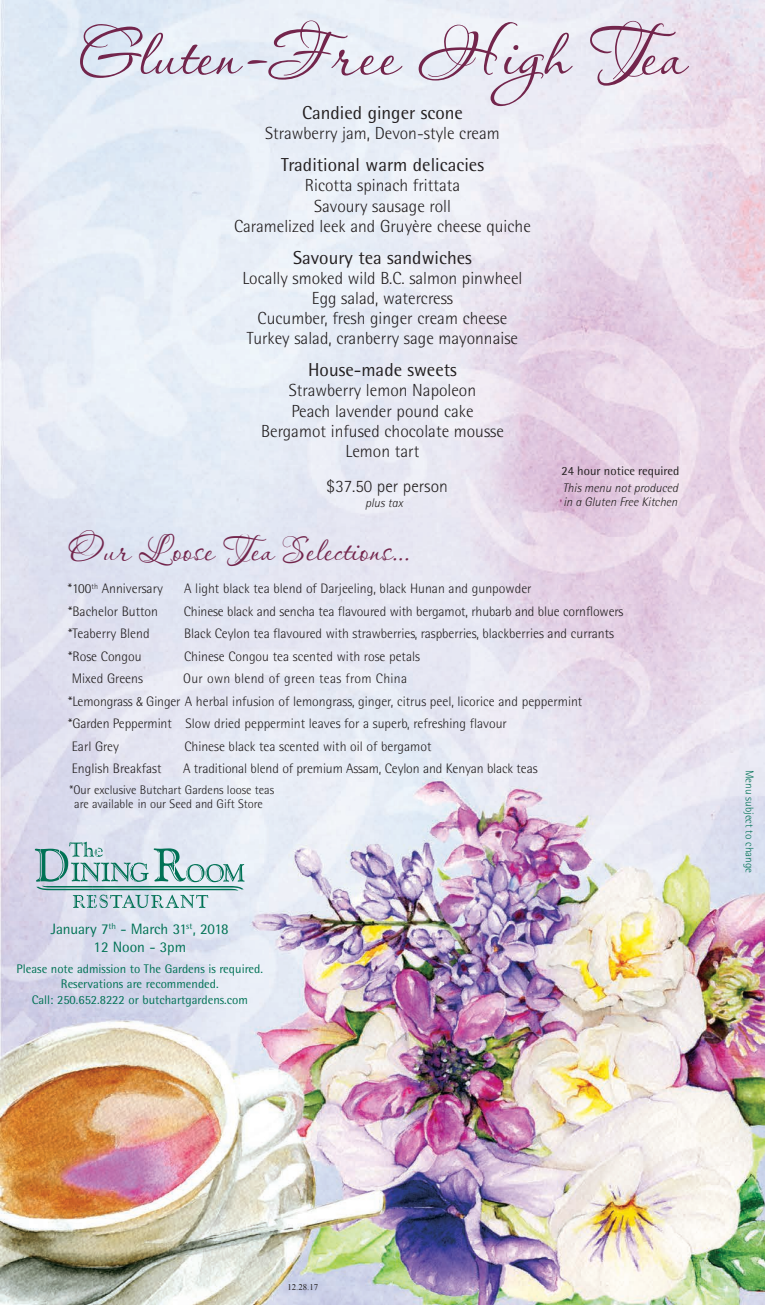
<style>
.page{position:relative;width:765px;height:1305px;background:#fff}
.page>*{position:absolute;margin:0;border:0;box-sizing:border-box;transform-origin:0 0}
.t1{font:60px "Aquarelle";color:#73254c}
.t2{font:30px "Aquarelle";color:#73254c}
.t3{font:18.75px "Rotis Semi Sans";color:#231f20}
.t4{font:300 17.5px/20px "Rotis Semi Sans";color:#231f20;text-align:center}
.t5{font:300 17.5px "Rotis Sans Serif";color:#231f20}
.t6{font:15px/18px "Rotis Semi Sans";letter-spacing:-.005em;color:#007255;text-align:center}
.t7{font:300 13.75px/22.5px "Rotis Semi Sans";color:#231f20}
.t8{font:12.5px/15.5px "Rotis Semi Sans";color:#007255;text-align:center}
.t9{font:300 12.5px/13.8px "Rotis Semi Sans";color:#231f20;text-align:center}
.t10{font:italic 300 12.5px/13.8px "Rotis Semi Sans";color:#231f20}
.t11{font:12.5px "Rotis Semi Sans";color:#231f20}
.t12{font:300 11.25px "Rotis Semi Sans";color:#007255}
.t13{font:8.75px "Times New Roman";color:#231f20}
.s1{font-family:"Formata";font-stretch:condensed}
</style>
<div class="page">
<img style="left:0;top:0;width:765px;height:1305px">
<svg style="left:35px;top:842px;width:210px;height:66px;background:#b6ced4"></svg>
<h1 class="t1" style="left:78px;top:18px;width:611px">Gluten-Free High Tea</h1>
<h3 class="t3" style="left:302px;top:102px;width:162px">Candied ginger scone</h3>
<p class="t4" style="left:265px;top:123px;width:236px">Strawberry jam, Devon-style cream</p>
<h3 class="t3" style="left:281px;top:154px;width:204px">Traditional warm delicacies</h3>
<p class="t4" style="left:234px;top:176px;width:298px">Ricotta spinach frittata<br>Savoury sausage roll<br>Caramelized leek and Gruyère cheese quiche</p>
<h3 class="t3" style="left:293px;top:247px;width:180px">Savoury tea sandwiches</h3>
<p class="t4" style="left:243px;top:268px;width:281px">Locally smoked wild B.C. salmon pinwheel Egg salad, watercress<br>Cucumber, fresh ginger cream cheese Turkey salad, cranberry sage mayonnaise</p>
<h3 class="t3" style="left:308px;top:359px;width:150px">House-made sweets</h3>
<p class="t4" style="left:261px;top:381px;width:244px">Strawberry lemon Napoleon<br>Peach lavender pound cake<br>Bergamot infused chocolate mousse<br>Lemon tart</p>
<p class="t5" style="left:326px;top:477px;width:123px">$37.50 per person</p>
<p class="t10" style="left:365px;top:496px;width:39px">plus tax</p>
<h2 class="t2" style="left:67px;top:532px;width:343px">Our Loose Tea Selections…</h2>
<p class="t7" style="left:68px;top:577px;width:97px">*100<sup>th</sup> Anniversary</p>
<p class="t7" style="left:184px;top:577px;width:349px">A light black tea blend of Darjeeling, black Hunan and gunpowder</p>
<p class="t7" style="left:68px;top:600px;width:92px">*Bachelor Button</p>
<p class="t7" style="left:184px;top:600px;width:441px">Chinese black and sencha tea flavoured with bergamot, rhubarb and blue cornflowers</p>
<p class="t7" style="left:68px;top:622px;width:83px">*Teaberry Blend</p>
<p class="t7" style="left:184px;top:622px;width:431px">Black Ceylon tea flavoured with strawberries, raspberries, blackberries and currants</p>
<p class="t7" style="left:68px;top:645px;width:75px">*Rose Congou</p>
<p class="t7" style="left:184px;top:645px;width:238px">Chinese Congou tea scented with rose petals</p>
<p class="t7" style="left:72px;top:667px;width:73px">Mixed Greens</p>
<p class="t11" style="left:562px;top:463px;width:119px">24 hour notice required</p>
<p class="t10" style="left:563px;top:481px;width:117px">This menu not produced in a Gluten Free Kitchen</p>
<p class="t7" style="left:68px;top:667px;width:516px;text-indent:115px">Our own blend of green teas from China<br>*Lemongrass <span class="s1">&amp;</span> Ginger A herbal infusion of lemongrass, ginger, citrus peel, licorice and peppermint *Garden Peppermint Slow dried peppermint leaves for a superb, refreshing flavour<br>Earl Grey</p>
<p class="t7" style="left:184px;top:735px;width:249px">Chinese black tea scented with oil of bergamot</p>
<p class="t7" style="left:72px;top:757px;width:91px">English Breakfast</p>
<p class="t7" style="left:183px;top:757px;width:356px">A traditional blend of premium Assam, Ceylon and Kenyan black teas</p>
<p class="t9" style="left:69px;top:783px;width:206px">*Our exclusive Butchart Gardens loose teas are available in our Seed and Gift Store</p>
<p class="t6" style="left:51px;top:920px;width:179px">January 7<sup>th</sup> - March 31<sup>st</sup>, 2018<br>12 Noon - 3pm</p>
<p class="t8" style="left:17px;top:961px;width:248px">Please note admission to The Gardens is required.<br>Reservations are recommended.<br>Call: 250.652.8222 or butchartgardens.com</p>
<p class="t12" style="left:756px;top:770px;width:105px;rotate:90deg">Menu subject to change</p>
<p class="t13" style="left:287px;top:1281px;width:32px">12.28.17</p>
</div>
